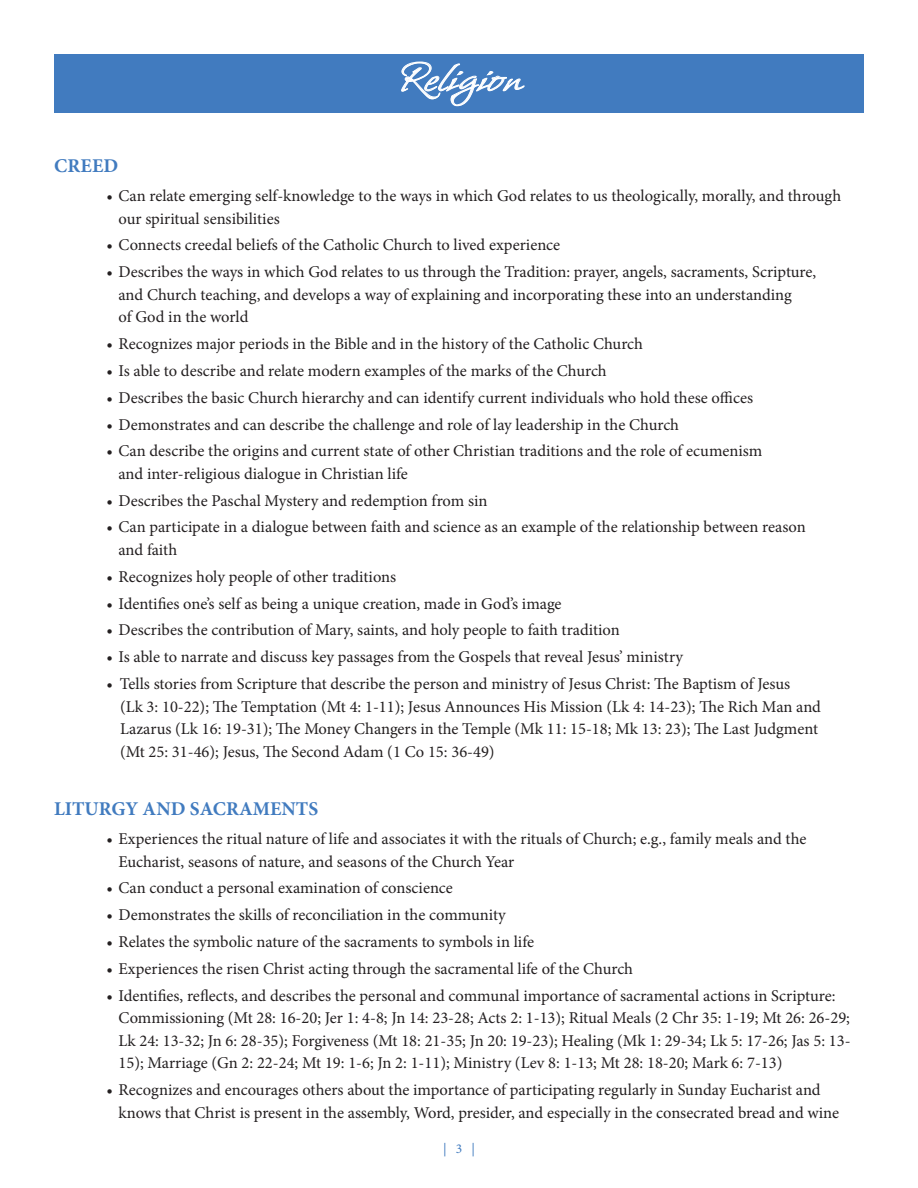
<style>
.page{position:relative;width:918px;height:1188px;background:#fff}
.page>*{position:absolute;margin:0;border:0;box-sizing:border-box;transform-origin:0 0}
.t1{font:48px "Whisper ROB";letter-spacing:.01em;color:#fff}
.t2{font:700 19.5px "Minion Pro";color:#417bbf}
.t3{font:16.5px/22.5px "Minion Pro";color:#231f20}
.t4{font:13.5px "Minion Pro";color:#417bbf}
</style>
<div class="page">
<div style="left:54px;top:54px;width:810px;height:58px;background:#417bbf"></div>
<svg style="left:401px;top:62px;width:124px;height:44px"></svg>
<p class="t1" style="left:397px;top:54px;width:126px">Religion</p>
<p class="t2" style="left:54px;top:152px;width:66px">CREED</p>
<p class="t3" style="left:118px;top:185px;width:724px;text-indent:-12px">• Can relate emerging self-knowledge to the ways in which God relates to us theologically, morally, and through our spiritual sensibilities</p>
<p class="t3" style="left:106px;top:234px;width:455px">• Connects creedal beliefs of the Catholic Church to lived experience</p>
<p class="t3" style="left:118px;top:261px;width:699px;text-indent:-12px">• Describes the ways in which God relates to us through the Tradition: prayer, angels, sacraments, Scripture, and Church teaching, and develops a way of explaining and incorporating these into an understanding<br>of God in the world</p>
<p class="t3" style="left:106px;top:333px;width:538px">• Recognizes major periods in the Bible and in the history of the Catholic Church</p>
<p class="t3" style="left:106px;top:359px;width:502px">• Is able to describe and relate modern examples of the marks of the Church</p>
<p class="t3" style="left:106px;top:386px;width:648px">• Describes the basic Church hierarchy and can identify current individuals who hold these offices</p>
<p class="t3" style="left:106px;top:413px;width:574px">• Demonstrates and can describe the challenge and role of lay leadership in the Church</p>
<p class="t3" style="left:118px;top:440px;width:645px;text-indent:-12px">• Can describe the origins and current state of other Christian traditions and the role of ecumenism and inter-religious dialogue in Christian life</p>
<p class="t3" style="left:106px;top:489px;width:383px">• Describes the Paschal Mystery and redemption from sin</p>
<p class="t3" style="left:118px;top:516px;width:689px;text-indent:-12px">• Can participate in a dialogue between faith and science as an example of the relationship between reason and faith</p>
<p class="t3" style="left:106px;top:565px;width:291px">• Recognizes holy people of other traditions</p>
<p class="t3" style="left:106px;top:592px;width:457px">• Identifies one’s self as being a unique creation, made in God’s image</p>
<p class="t3" style="left:106px;top:619px;width:515px">• Describes the contribution of Mary, saints, and holy people to faith tradition</p>
<p class="t3" style="left:106px;top:646px;width:578px">• Is able to narrate and discuss key passages from the Gospels that reveal Jesus’ ministry</p>
<p class="t3" style="left:120px;top:673px;width:703px;text-indent:-14px">• Tells stories from Scripture that describe the person and ministry of Jesus Christ: The Baptism of Jesus<br>(Lk 3: 10-22); The Temptation (Mt 4: 1-11); Jesus Announces His Mission (Lk 4: 14-23); The Rich Man and Lazarus (Lk 16: 19-31); The Money Changers in the Temple (Mk 11: 15-18; Mk 13: 23); The Last Judgment (Mt 25: 31-46); Jesus, The Second Adam (1 Co 15: 36-49)</p>
<p class="t2" style="left:54px;top:795px;width:266px">LITURGY AND SACRAMENTS</p>
<p class="t3" style="left:118px;top:828px;width:689px;text-indent:-12px">• Experiences the ritual nature of life and associates it with the rituals of Church; e.g., family meals and the<br>Eucharist, seasons of nature, and seasons of the Church Year</p>
<p class="t3" style="left:106px;top:877px;width:348px">• Can conduct a personal examination of conscience</p>
<p class="t3" style="left:106px;top:904px;width:401px">• Demonstrates the skills of reconciliation in the community</p>
<p class="t3" style="left:106px;top:931px;width:429px">• Relates the symbolic nature of the sacraments to symbols in life</p>
<p class="t3" style="left:106px;top:957px;width:528px">• Experiences the risen Christ acting through the sacramental life of the Church</p>
<p class="t3" style="left:118px;top:984px;width:734px;text-indent:-12px">• Identifies, reflects, and describes the personal and communal importance of sacramental actions in Scripture:<br>Commissioning (Mt 28: 16-20; Jer 1: 4-8; Jn 14: 23-28; Acts 2: 1-13); Ritual Meals (2 Chr 35: 1-19; Mt 26: 26-29; Lk 24: 13-32; Jn 6: 28-35); Forgiveness (Mt 18: 21-35; Jn 20: 19-23); Healing (Mk 1: 29-34; Lk 5: 17-26; Jas 5: 13- 15); Marriage (Gn 2: 22-24; Mt 19: 1-6; Jn 2: 1-11); Ministry (Lev 8: 1-13; Mt 28: 18-20; Mark 6: 7-13)</p>
<p class="t3" style="left:118px;top:1079px;width:722px;text-indent:-12px">• Recognizes and encourages others about the importance of participating regularly in Sunday Eucharist and knows that Christ is present in the assembly, Word, presider, and especially in the consecrated bread and wine</p>
<p class="t4" style="left:443px;top:1140px;width:33px">| 3 |</p>
</div>
